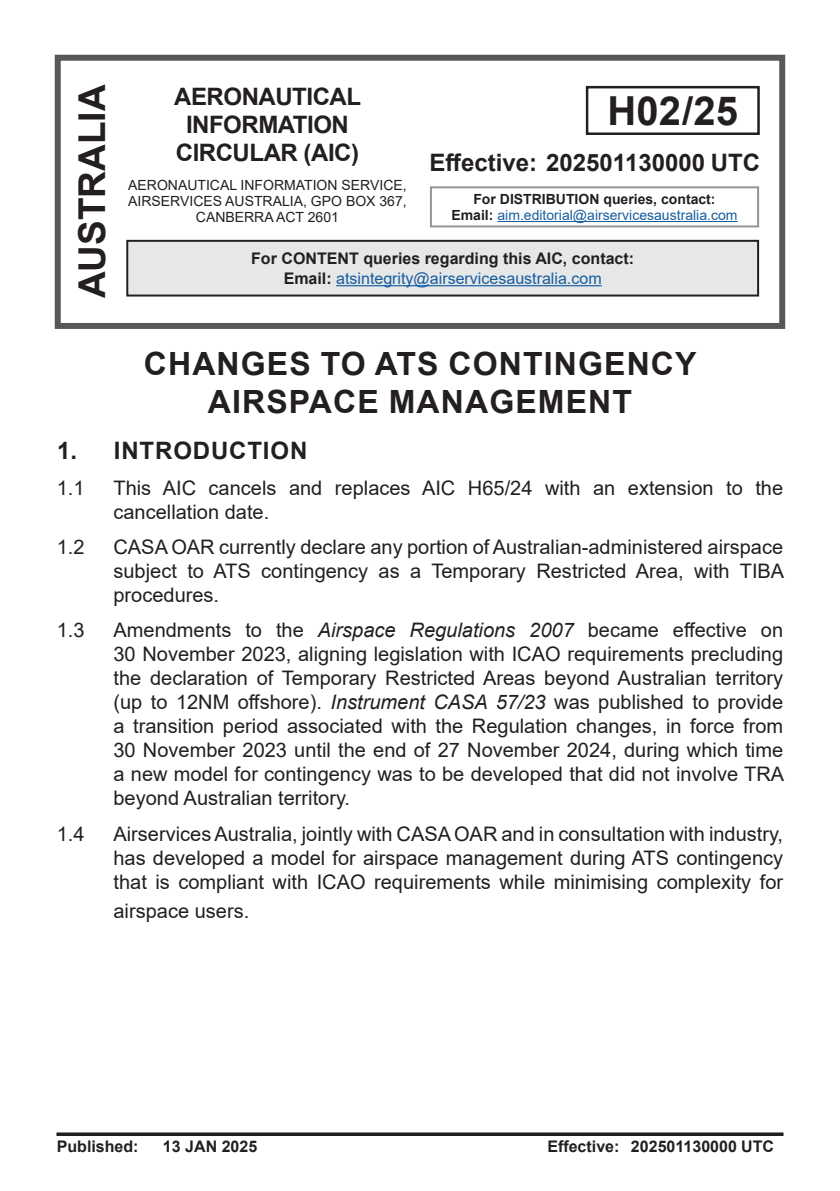
<style>
.page{position:relative;width:840px;height:1191px;background:#fff}
.page>*{position:absolute;margin:0;border:0;box-sizing:border-box;transform-origin:0 0}
.t1{font:700 40px "Arial";color:#231f20}
.t2{font:700 37px "Arial";color:#231f20}
.t3{font:700 32px/38.4px "Arial";letter-spacing:.035em;color:#231f20;text-align:center}
.Effective_date{font:700 24px/28px "Arial";letter-spacing:-.02em;color:#231f20;text-align:center}
.Effective_date-2{font:700 24px "Arial";color:#231f20}
.Effective_date-3{font:700 24px "Arial";letter-spacing:.035em;color:#231f20}
.t4{font:20px/24px "Arial";color:#231f20;text-align:justify}
.Figure_caption{font:700 16px "Arial";color:#231f20}
.t5{font:16px "Arial";color:#175d9e}
.t6{font:14px/16px "Arial";color:#231f20;text-align:center}
.t7{font:14px/16px "Arial";color:#175d9e;text-align:center}
.s1{font-weight:700;color:#231f20}
.s2{font-style:italic}
</style>
<div class="page">
<div style="left:55px;top:55px;width:729px;height:274px;border:6px solid #57585a"></div>
<hr style="left:497px;top:221px;width:240px;height:1px;background:#175d9e">
<div style="left:429px;top:186px;width:329px;height:41px;border:2px solid #939598"></div>
<div style="left:585px;top:86px;width:174px;height:49px;border:2px solid #231f20"></div>
<div style="left:127px;top:241px;width:630px;height:54px;background:#e6e7e9"></div>
<hr style="left:336px;top:285px;width:265px;height:1px;background:#175d9e">
<div style="left:126px;top:240px;width:632px;height:56px;border:2px solid #231f20"></div>
<hr style="left:57px;top:1132px;width:725px;height:3px;background:#231f20">
<h2 class="t2" style="left:66px;top:298px;width:215px;rotate:-90deg">AUSTRALIA</h2>
<p class="Effective_date" style="left:174px;top:82px;width:188px">AERONAUTICAL<br>INFORMATION<br>CIRCULAR (AIC)</p>
<p class="t6" style="left:128px;top:177px;width:280px">AERONAUTICAL INFORMATION SERVICE,<br>AIRSERVICES AUSTRALIA, GPO BOX 367,<br>CANBERRA ACT 2601</p>
<p class="t1" style="left:607px;top:83px;width:132px">H02/25</p>
<p class="Effective_date-2" style="left:429px;top:145px;width:332px">Effective: 202501130000 UTC</p>
<p class="t7" style="left:451px;top:191px;width:287px"><span class="s1">For DISTRIBUTION queries, contact:<br>Email:</span> aim.editorial@airservicesaustralia.com</p>
<p class="Figure_caption" style="left:251px;top:247px;width:384px">For CONTENT queries regarding this AIC, contact:</p>
<p class="t5" style="left:283px;top:267px;width:319px"><span class="s1">Email:</span> atsintegrity@airservicesaustralia.com</p>
<p class="t3" style="left:144px;top:345px;width:554px">CHANGES TO ATS CONTINGENCY<br>AIRSPACE MANAGEMENT</p>
<p class="Effective_date-3" style="left:57px;top:434px;width:251px">1. INTRODUCTION</p>
<p class="t4" style="left:57px;top:475px;width:29px">1.1</p>
<p class="t4" style="left:113px;top:475px;width:670px">This AIC cancels and replaces AIC H65/24 with an extension to the cancellation date.</p>
<p class="t4" style="left:57px;top:535px;width:29px">1.2</p>
<p class="t4" style="left:113px;top:535px;width:672px">CASA OAR currently declare any portion of Australian-administered airspace subject to ATS contingency as a Temporary Restricted Area, with TIBA procedures.</p>
<p class="t4" style="left:57px;top:618px;width:29px">1.3</p>
<p class="t4" style="left:113px;top:618px;width:672px">Amendments to the <span class="s2">Airspace Regulations 2007</span> became effective on 30 November 2023, aligning legislation with ICAO requirements precluding the declaration of Temporary Restricted Areas beyond Australian territory (up to 12NM offshore). <span class="s2">Instrument CASA 57/23</span> was published to provide a transition period associated with the Regulation changes, in force from 30 November 2023 until the end of 27 November 2024, during which time a new model for contingency was to be developed that did not involve TRA beyond Australian territory.</p>
<p class="t4" style="left:57px;top:821px;width:29px">1.4</p>
<p class="t4" style="left:113px;top:821px;width:670px">Airservices Australia, jointly with CASA OAR and in consultation with industry, has developed a model for airspace management during ATS contingency that is compliant with ICAO requirements while minimising complexity for</p>
<p class="t4" style="left:113px;top:898px;width:137px">airspace users.</p>
<p class="Figure_caption" style="left:57px;top:1135px;width:83px">Published:</p>
<p class="Figure_caption" style="left:163px;top:1135px;width:96px">13 JAN 2025</p>
<p class="Figure_caption" style="left:547px;top:1135px;width:228px">Effective: 202501130000 UTC</p>
</div>
